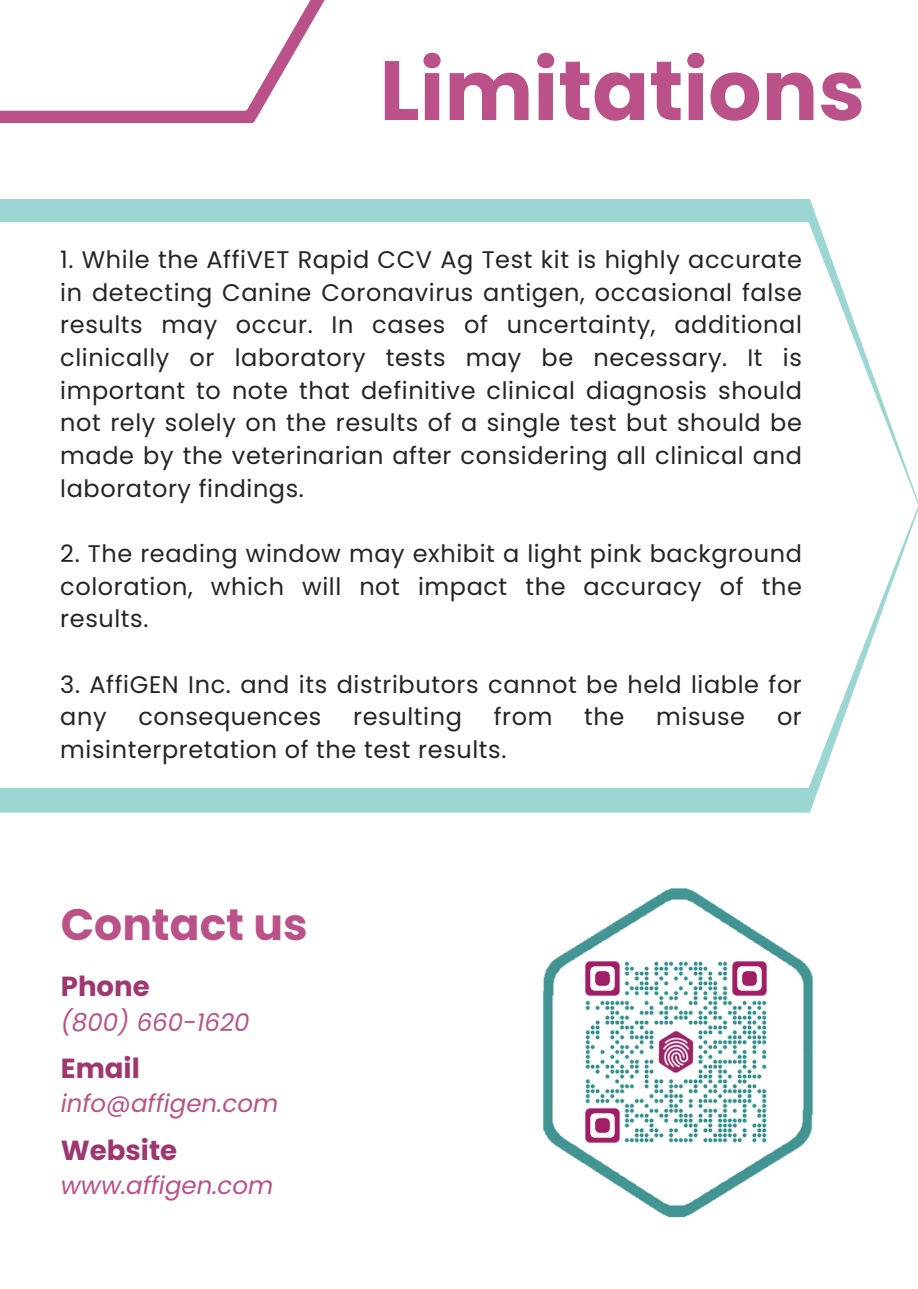
<style>
.page{position:relative;width:918px;height:1289px;background:#fff}
.page>*{position:absolute;margin:0;border:0;box-sizing:border-box;transform-origin:0 0}
.t1{font:700 84px "Poppins";color:#ba5289}
.t2{font:700 43.95px "Poppins";color:#ba5289}
.t3{font:700 27.6px "Poppins";color:#9e3770}
.t4{font:italic 24.6px "Poppins";color:#ba5289}
.t5{font:24px/32.7px "Poppins";letter-spacing:.025em;color:#242424;text-align:justify}
</style>
<div class="page">
<svg style="left:0;top:0;width:325px;height:123px"></svg>
<div style="left:0;top:199px;width:819px;height:613px;background:#9cd6d3"></div>
<svg style="left:0;top:222px;width:918px;height:566px"></svg>
<img style="left:431px;top:807px;width:388px;height:411px">
<h1 class="t1" style="left:380px;top:32px;width:487px">Limitations</h1>
<p class="t5" style="left:60px;top:243px;width:743px">1. While the AffiVET Rapid CCV Ag Test kit is highly accurate in detecting Canine Coronavirus antigen, occasional false results may occur. In cases of uncertainty, additional clinically or laboratory tests may be necessary. It is important to note that definitive clinical diagnosis should not rely solely on the results of a single test but should be made by the veterinarian after considering all clinical and laboratory findings.</p>
<p class="t5" style="left:60px;top:537px;width:743px">2. The reading window may exhibit a light pink background coloration, which will not impact the accuracy of the results.</p>
<p class="t5" style="left:60px;top:667px;width:743px">3. AffiGEN Inc. and its distributors cannot be held liable for any</p>
<p class="t5" style="left:138px;top:700px;width:185px">consequences</p>
<p class="t5" style="left:353px;top:700px;width:110px">resulting</p>
<p class="t5" style="left:494px;top:700px;width:60px">from</p>
<p class="t5" style="left:584px;top:700px;width:42px">the</p>
<p class="t5" style="left:656px;top:700px;width:90px">misuse</p>
<p class="t5" style="left:777px;top:700px;width:26px">or</p>
<p class="t5" style="left:60px;top:733px;width:448px">misinterpretation of the test results.</p>
<h2 class="t2" style="left:61px;top:893px;width:248px">Contact us</h2>
<p class="t3" style="left:61px;top:966px;width:90px">Phone</p>
<p class="t4" style="left:61px;top:1004px;width:190px">(800) 660-1620</p>
<p class="t3" style="left:61px;top:1048px;width:81px">Email</p>
<p class="t4" style="left:61px;top:1085px;width:219px">info@affigen.com</p>
<p class="t3" style="left:61px;top:1130px;width:118px">Website</p>
<p class="t4" style="left:61px;top:1167px;width:214px">www.affigen.com</p>
</div>
